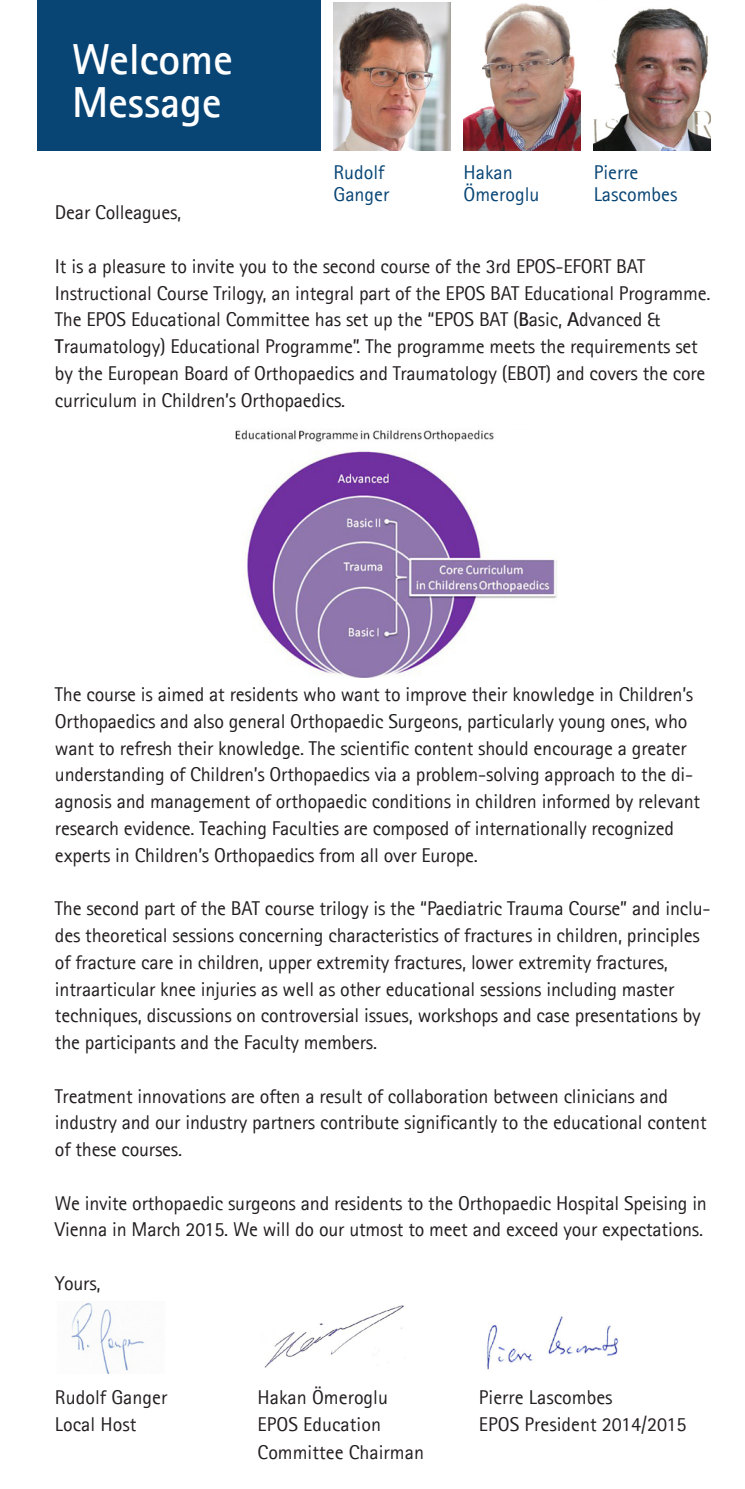
<style>
.page{position:relative;width:745px;height:1489px;background:#fff}
.page>*{position:absolute;margin:0;border:0;box-sizing:border-box;transform-origin:0 0}
.t1{font:700 43.5px/42.5px "Agfa Rotis Sans Serif";color:#fff}
.t2{font:20px/26.8px "Agfa Rotis Sans Serif";letter-spacing:-.01em;color:#231f20}
.t3{font:20px "Agfa Rotis Sans Serif";color:#084575}
.s1{font-weight:700}
</style>
<div class="page">
<img style="left:71px;top:1303px;width:74px;height:70px">
<div style="left:37px;top:0;width:283px;height:151px;background:#084575"></div>
<img style="left:333px;top:2px;width:117px;height:149px">
<img style="left:463px;top:3px;width:117px;height:148px">
<img style="left:593px;top:8px;width:117px;height:143px">
<img style="left:264px;top:1305px;width:140px;height:63px">
<img style="left:235px;top:430px;width:322px;height:247px">
<img style="left:487px;top:1316px;width:132px;height:54px">
<p class="t1" style="left:72px;top:38px;width:162px">Welcome<br>Message</p>
<p class="t3" style="left:333px;top:160px;width:53px">Rudolf</p>
<p class="t3" style="left:333px;top:182px;width:57px">Ganger</p>
<p class="t3" style="left:463px;top:160px;width:51px">Hakan</p>
<p class="t3" style="left:463px;top:182px;width:77px">Ömeroglu</p>
<p class="t3" style="left:593px;top:160px;width:46px">Pierre</p>
<p class="t3" style="left:593px;top:182px;width:85px">Lascombes</p>
<p class="t2" style="left:55px;top:199px;width:128px">Dear Colleagues,</p>
<p class="t2" style="left:55px;top:253px;width:656px">It is a pleasure to invite you to the second course of the 3rd EPOS-EFORT BAT Instructional Course Trilogy, an integral part of the EPOS BAT Educational Programme.<br>The EPOS Educational Committee has set up the “EPOS BAT (<span class="s1">B</span>asic, <span class="s1">A</span>dvanced &amp; <span class="s1">T</span>raumatology) Educational Programme”. The programme meets the requirements set by the European Board of Orthopaedics and Traumatology (EBOT) and covers the core curriculum in Children’s Orthopaedics.</p>
<p class="t2" style="left:55px;top:681px;width:646px">The course is aimed at residents who want to improve their knowledge in Children’s Orthopaedics and also general Orthopaedic Surgeons, particularly young ones, who want to refresh their knowledge. The scientific content should encourage a greater understanding of Children’s Orthopaedics via a problem-solving approach to the di&shy;agnosis and management of orthopaedic conditions in children informed by relevant research evidence. Teaching Faculties are composed of internationally recognized experts in Children’s Orthopaedics from all over Europe.</p>
<p class="t2" style="left:55px;top:895px;width:656px">The second part of the BAT course trilogy is the “Paediatric Trauma Course” and inclu&shy;des theoretical sessions concerning characteristics of fractures in children, principles of fracture care in children, upper extremity fractures, lower extremity fractures, intraarticular knee injuries as well as other educational sessions including master techniques, discussions on controversial issues, workshops and case presentations by the participants and the Faculty members.</p>
<p class="t2" style="left:55px;top:1082px;width:652px">Treatment innovations are often a result of collaboration between clinicians and industry and our industry partners contribute significantly to the educational content of these courses.</p>
<p class="t2" style="left:55px;top:1189px;width:653px">We invite orthopaedic surgeons and residents to the Orthopaedic Hospital Speising in<br>Vienna in March 2015. We will do our utmost to meet and exceed your expectations.</p>
<p class="t2" style="left:55px;top:1269px;width:47px">Yours,</p>
<p class="t2" style="left:55px;top:1382px;width:114px">Rudolf Ganger</p>
<p class="t2" style="left:55px;top:1410px;width:83px">Local Host</p>
<p class="t2" style="left:257px;top:1382px;width:132px">Hakan Ömeroglu</p>
<p class="t2" style="left:257px;top:1410px;width:125px">EPOS Education</p>
<p class="t2" style="left:257px;top:1437px;width:168px">Committee Chairman</p>
<p class="t2" style="left:478px;top:1382px;width:135px">Pierre Lascombes</p>
<p class="t2" style="left:478px;top:1410px;width:209px">EPOS President 2014/2015</p>
</div>
